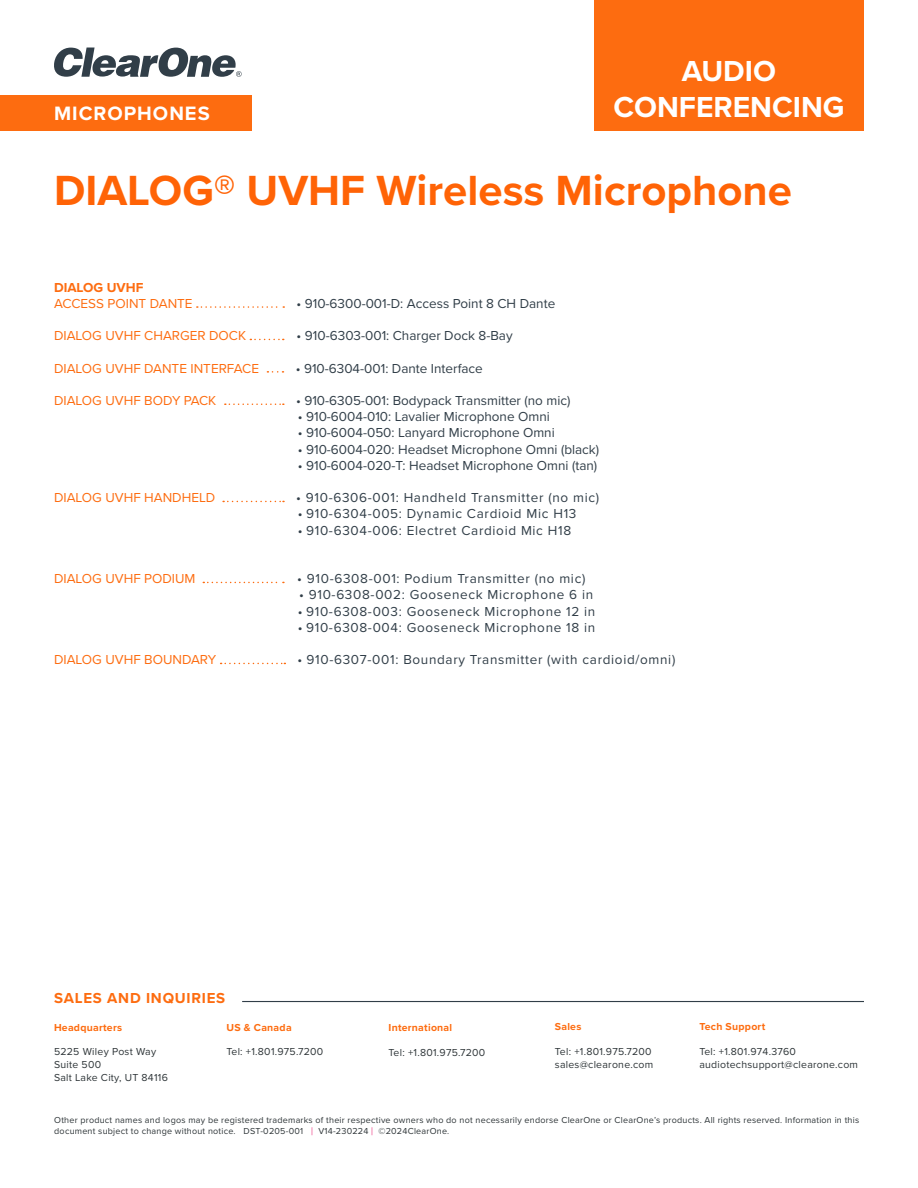
<style>
.page{position:relative;width:918px;height:1188px;background:#fff}
.page>*{position:absolute;margin:0;border:0;box-sizing:border-box;transform-origin:0 0}
.t1{font:700 43.65px "Proxima Nova";color:#ff6306}
.t2{font:700 30px/36px "Proxima Nova";color:#fff;text-align:center}
.t3{font:700 20.1px "Proxima Nova";letter-spacing:.05em;color:#fff}
.t4{font:700 15px "Proxima Nova";letter-spacing:.05em;color:#fd6c10}
.t5{font:13.5px "Proxima Nova";letter-spacing:.05em;color:#313e48}
.t6{font:13.5px "Proxima Nova";color:#313e48}
.t7{font:13.5px "Proxima Nova";color:#fd6c10}
.t8{font:700 13.5px "Proxima Nova";color:#fd6c10}
.t9{font:10.5px "Proxima Nova";letter-spacing:.025em;color:#2e3538}
.t10{font:700 10.5px "Proxima Nova";letter-spacing:.025em;color:#fd6c10}
.t11{font:9px/11.2px "Proxima Nova";letter-spacing:.025em;color:#2e3538}
.s1{font-size:11.25px;color:#ea2575}
</style>
<div class="page">
<div style="left:0;top:95px;width:252px;height:35px;background:#fd6c10"></div>
<svg style="left:54px;top:48px;width:188px;height:29px"></svg>
<div style="left:594px;top:0;width:270px;height:130px;background:#fd6c10"></div>
<svg style="left:197px;top:306px;width:87px;height:2px"></svg>
<svg style="left:250px;top:339px;width:34px;height:1px"></svg>
<svg style="left:267px;top:371px;width:16px;height:2px"></svg>
<svg style="left:225px;top:404px;width:59px;height:1px"></svg>
<svg style="left:223px;top:501px;width:61px;height:1px"></svg>
<svg style="left:203px;top:582px;width:81px;height:1px"></svg>
<svg style="left:221px;top:663px;width:64px;height:1px"></svg>
<hr style="left:242px;top:1001px;width:622px;height:1px;background:#313e48">
<p class="t3" style="left:54px;top:99px;width:157px">MICROPHONES</p>
<p class="t2" style="left:614px;top:52px;width:232px">AUDIO<br>CONFERENCING</p>
<p class="t1" style="left:54px;top:158px;width:740px">DIALOG® UVHF Wireless Microphone</p>
<p class="t8" style="left:54px;top:277px;width:91px">DIALOG UVHF</p>
<p class="t7" style="left:54px;top:293px;width:140px">ACCESS POINT DANTE</p>
<p class="t6" style="left:296px;top:293px;width:260px">• 910-6300-001-D: Access Point 8 CH Dante</p>
<p class="t7" style="left:54px;top:326px;width:194px">DIALOG UVHF CHARGER DOCK</p>
<p class="t6" style="left:297px;top:326px;width:218px">• 910-6303-001: Charger Dock 8-Bay</p>
<p class="t7" style="left:54px;top:358px;width:207px">DIALOG UVHF DANTE INTERFACE</p>
<p class="t6" style="left:296px;top:358px;width:189px">• 910-6304-001: Dante Interface</p>
<p class="t7" style="left:54px;top:390px;width:164px">DIALOG UVHF BODY PACK</p>
<p class="t6" style="left:296px;top:390px;width:276px">• 910-6305-001: Bodypack Transmitter (no mic)</p>
<p class="t6" style="left:298px;top:407px;width:254px">• 910-6004-010: Lavalier Microphone Omni</p>
<p class="t6" style="left:298px;top:423px;width:258px">• 910-6004-050: Lanyard Microphone Omni</p>
<p class="t6" style="left:298px;top:439px;width:303px">• 910-6004-020: Headset Microphone Omni (black)</p>
<p class="t6" style="left:298px;top:455px;width:301px">• 910-6004-020-T: Headset Microphone Omni (tan)</p>
<p class="t7" style="left:54px;top:488px;width:163px">DIALOG UVHF HANDHELD</p>
<p class="t5" style="left:296px;top:488px;width:304px">• 910-6306-001: Handheld Transmitter (no mic)</p>
<p class="t5" style="left:298px;top:504px;width:280px">• 910-6304-005: Dynamic Cardioid Mic H13</p>
<p class="t5" style="left:298px;top:520px;width:275px">• 910-6304-006: Electret Cardioid Mic H18</p>
<p class="t7" style="left:54px;top:569px;width:143px">DIALOG UVHF PODIUM</p>
<p class="t5" style="left:297px;top:569px;width:290px">• 910-6308-001: Podium Transmitter (no mic)</p>
<p class="t5" style="left:299px;top:585px;width:296px">• 910-6308-002: Gooseneck Microphone 6 in</p>
<p class="t5" style="left:298px;top:601px;width:299px">• 910-6308-003: Gooseneck Microphone 12 in</p>
<p class="t5" style="left:298px;top:617px;width:299px">• 910-6308-004: Gooseneck Microphone 18 in</p>
<p class="t7" style="left:54px;top:650px;width:164px">DIALOG UVHF BOUNDARY</p>
<p class="t5" style="left:298px;top:650px;width:379px">• 910-6307-001: Boundary Transmitter (with cardioid/omni)</p>
<p class="t4" style="left:54px;top:987px;width:172px">SALES AND INQUIRIES</p>
<p class="t10" style="left:54px;top:1019px;width:70px">Headquarters</p>
<p class="t9" style="left:54px;top:1044px;width:104px">5225 Wiley Post Way</p>
<p class="t9" style="left:54px;top:1057px;width:49px">Suite 500</p>
<p class="t9" style="left:54px;top:1069px;width:115px">Salt Lake City, UT 84116</p>
<p class="t10" style="left:226px;top:1019px;width:67px">US &amp; Canada</p>
<p class="t9" style="left:226px;top:1044px;width:98px">Tel: +1.801.975.7200</p>
<p class="t10" style="left:389px;top:1019px;width:65px">International</p>
<p class="t9" style="left:389px;top:1045px;width:98px">Tel: +1.801.975.7200</p>
<p class="t10" style="left:555px;top:1019px;width:28px">Sales</p>
<p class="t9" style="left:555px;top:1044px;width:98px">Tel: +1.801.975.7200</p>
<p class="t9" style="left:555px;top:1057px;width:100px">sales@clearone.com</p>
<p class="t10" style="left:699px;top:1019px;width:67px">Tech Support</p>
<p class="t9" style="left:699px;top:1044px;width:98px">Tel: +1.801.974.3760</p>
<p class="t9" style="left:699px;top:1057px;width:160px">audiotechsupport@clearone.com</p>
<p class="t11" style="left:54px;top:1114px;width:806px">Other product names and logos may be registered trademarks of their respective owners who do not necessarily endorse ClearOne or ClearOne’s products. All rights reserved. Information in this document subject to change without notice. DST-0205-001 <span class="s1">|</span> V14-230224 <span class="s1">|</span> ©2024ClearOne.</p>
</div>
